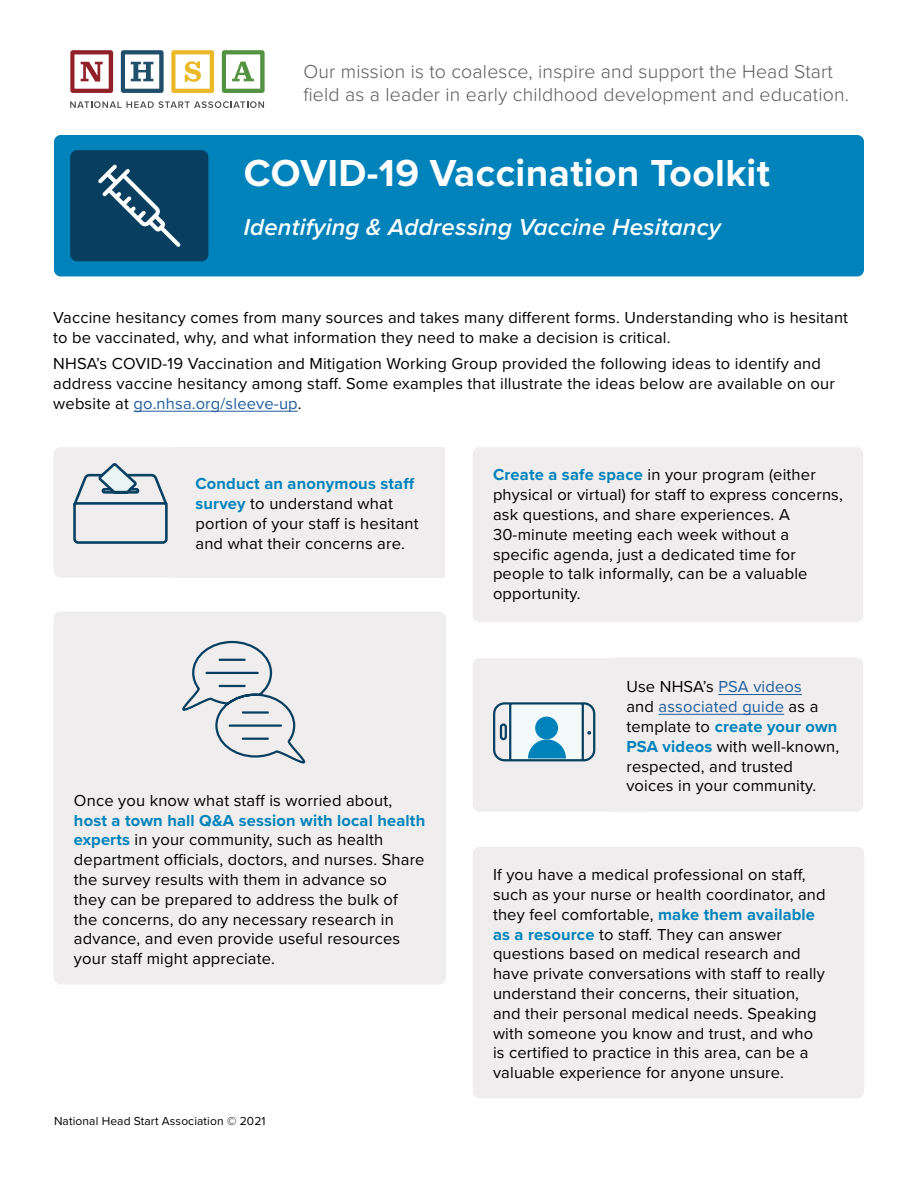
<style>
.page{position:relative;width:918px;height:1188px;background:#fff}
.page>*{position:absolute;margin:0;border:0;box-sizing:border-box;transform-origin:0 0}
.t1{font:700 39px "Proxima Nova";letter-spacing:.01em;color:#fff}
.t2{font:italic 600 24px "Proxima Nova";letter-spacing:.01em;color:#fff}
.t3{font:300 19.5px/23.4px "Proxima Nova";letter-spacing:.01em;color:#595a5d}
.t4{font:16.5px/19.8px "Proxima Nova";letter-spacing:.01em;color:#000}
.t5{font:12px "Proxima Nova";letter-spacing:.01em;color:#000}
.s1{color:#215e9e}
.s2{font-weight:700;color:#0083bb}
</style>
<div class="page">
<div style="left:54px;top:135px;width:810px;height:141px;background:#0083bb;border-radius:7px"></div>
<div style="left:70px;top:150px;width:138px;height:111px;background:#083f60;border-radius:7px"></div>
<div style="left:54px;top:447px;width:135px;height:131px;background:#efeded;border-radius:7px"></div>
<div style="left:473px;top:658px;width:182px;height:154px;background:#efeded;border-radius:7px"></div>
<svg style="left:98px;top:165px;width:83px;height:82px"></svg>
<hr style="left:134px;top:411px;width:164px;height:1px;background:#215e9e">
<div style="left:175px;top:447px;width:270px;height:131px;background:#efeded"></div>
<svg style="left:73px;top:463px;width:95px;height:81px"></svg>
<div style="left:54px;top:612px;width:392px;height:372px;background:#efeded;border-radius:7px"></div>
<div style="left:473px;top:447px;width:390px;height:175px;background:#efeded;border-radius:7px"></div>
<div style="left:606px;top:658px;width:257px;height:154px;background:#efeded;border-radius:7px"></div>
<hr style="left:718px;top:694px;width:84px;height:1px;background:#215e9e">
<hr style="left:659px;top:714px;width:125px;height:1px;background:#215e9e">
<svg style="left:493px;top:701px;width:103px;height:61px"></svg>
<div style="left:535px;top:717px;width:23px;height:22px;background:#0083bb;border-radius:50%"></div>
<div style="left:473px;top:847px;width:391px;height:251px;background:#efeded;border-radius:7px"></div>
<svg style="left:182px;top:640px;width:124px;height:124px"></svg>
<svg style="left:70px;top:101px;width:194px;height:7px"></svg>
<svg style="left:70px;top:50px;width:43px;height:43px"></svg>
<svg style="left:121px;top:50px;width:43px;height:43px"></svg>
<svg style="left:171px;top:50px;width:43px;height:43px"></svg>
<svg style="left:222px;top:50px;width:43px;height:43px"></svg>
<p class="t3" style="left:303px;top:60px;width:547px">Our mission is to coalesce, inspire and support the Head Start field as a leader in early childhood development and education.</p>
<h1 class="t1" style="left:244px;top:144px;width:528px">COVID-19 Vaccination Toolkit</h1>
<h2 class="t2" style="left:244px;top:209px;width:479px">Identifying &amp; Addressing Vaccine Hesitancy</h2>
<p class="t4" style="left:53px;top:308px;width:796px">Vaccine hesitancy comes from many sources and takes many different forms. Understanding who is hesitant to be vaccinated, why, and what information they need to make a decision is critical.</p>
<p class="t4" style="left:53px;top:354px;width:783px">NHSA’s COVID-19 Vaccination and Mitigation Working Group provided the following ideas to identify and address vaccine hesitancy among staff. Some examples that illustrate the ideas below are available on our website at <span class="s1">go.nhsa.org/sleeve-up</span>.</p>
<p class="t4" style="left:195px;top:474px;width:225px"><span class="s2">Conduct an anonymous staff survey</span> to understand what portion of your staff is hesitant and what their concerns are.</p>
<p class="t4" style="left:74px;top:791px;width:320px">Once you know what staff is worried about,</p>
<p class="t4" style="left:74px;top:810px;width:353px"><span class="s2">host a town hall Q&amp;A session with local health experts</span> in your community, such as health department officials, doctors, and nurses. Share the survey results with them in advance so<br>they can be prepared to address the bulk of the concerns, do any necessary research in advance, and even provide useful resources your staff might appreciate.</p>
<p class="t5" style="left:54px;top:1114px;width:213px">National Head Start Association © 2021</p>
<p class="t4" style="left:493px;top:465px;width:351px"><span class="s2">Create a safe space</span> in your program (either physical or virtual) for staff to express concerns, ask questions, and share experiences. A 30-minute meeting each week without a specific agenda, just a dedicated time for people to talk informally, can be a valuable opportunity.</p>
<p class="t4" style="left:626px;top:677px;width:214px">Use NHSA’s <span class="s1">PSA videos<br></span>and <span class="s1">associated guide</span> as a template to <span class="s2">create your own<br>PSA videos</span> with well-known, respected, and trusted voices in your community.</p>
<p class="t4" style="left:493px;top:865px;width:334px">If you have a medical professional on staff, such as your nurse or health coordinator, and they feel comfortable, <span class="s2">make them available as a resource</span> to staff. They can answer questions based on medical research and have private conversations with staff to really understand their concerns, their situation, and their personal medical needs. Speaking with someone you know and trust, and who is certified to practice in this area, can be a valuable experience for anyone unsure.</p>
</div>
